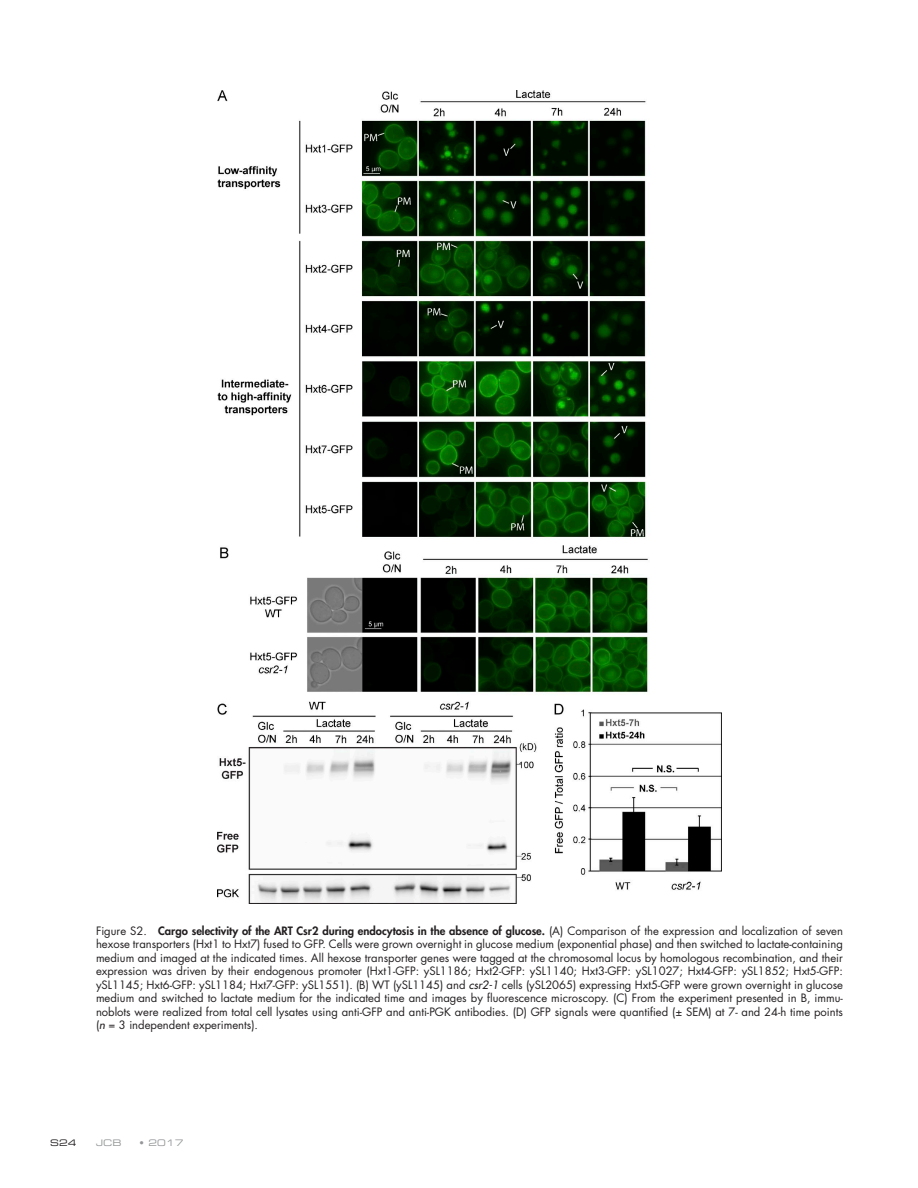
<style>
.page{position:relative;width:918px;height:1188px;background:#fff}
.page>*{position:absolute;margin:0;border:0;box-sizing:border-box;transform-origin:0 0}
.t1{font:11.25px/13.5px "Futura Std";color:#231f20;text-align:justify}
.t2{font:9px "Eurostile LT Std Ex 2";letter-spacing:.01em;color:#949698}
.t3{font:9px "Eurostile LT Std Ex 2";color:#231f20}
.s1{font-weight:800}
.s2{font-weight:500;font-style:italic}
</style>
<div class="page">
<img style="left:218px;top:90px;width:503px;height:813px">
<p class="t1" style="left:96px;top:924px;width:749px">Figure S2. <span class="s1">Cargo selectivity of the ART Csr2 during endocytosis in the absence of glucose.</span> (A) Comparison of the expression and localization of seven hexose transporters (Hxt1 to Hxt7) fused to GFP. Cells were grown overnight in glucose medium (exponential phase) and then switched to lactate-containing medium and imaged at the indicated times. All hexose transporter genes were tagged at the chromosomal locus by homologous recombination, and their expression was driven by their endogenous promoter (Hxt1-GFP: ySL1186; Hxt2-GFP: ySL1140; Hxt3-GFP: ySL1027; Hxt4-GFP: ySL1852; Hxt5-GFP: ySL1145; Hxt6-GFP: ySL1184; Hxt7-GFP: ySL1551). (B) WT (ySL1145) and <span class="s2">csr2-1</span> cells (ySL2065) expressing Hxt5-GFP were grown overnight in glucose medium and switched to lactate medium for the indicated time and images by fluorescence microscopy. (C) From the experiment presented in B, immu&shy;noblots were realized from total cell lysates using anti-GFP and anti-PGK antibodies. (D) GFP signals were quantified (± SEM) at 7- and 24-h time points (<span class="s2">n</span> = 3 independent experiments).</p>
<p class="t3" style="left:50px;top:1136px;width:28px">S24</p>
<p class="t2" style="left:96px;top:1136px;width:27px">JCB</p>
<p class="t2" style="left:139px;top:1136px;width:45px">• 2017</p>
</div>
